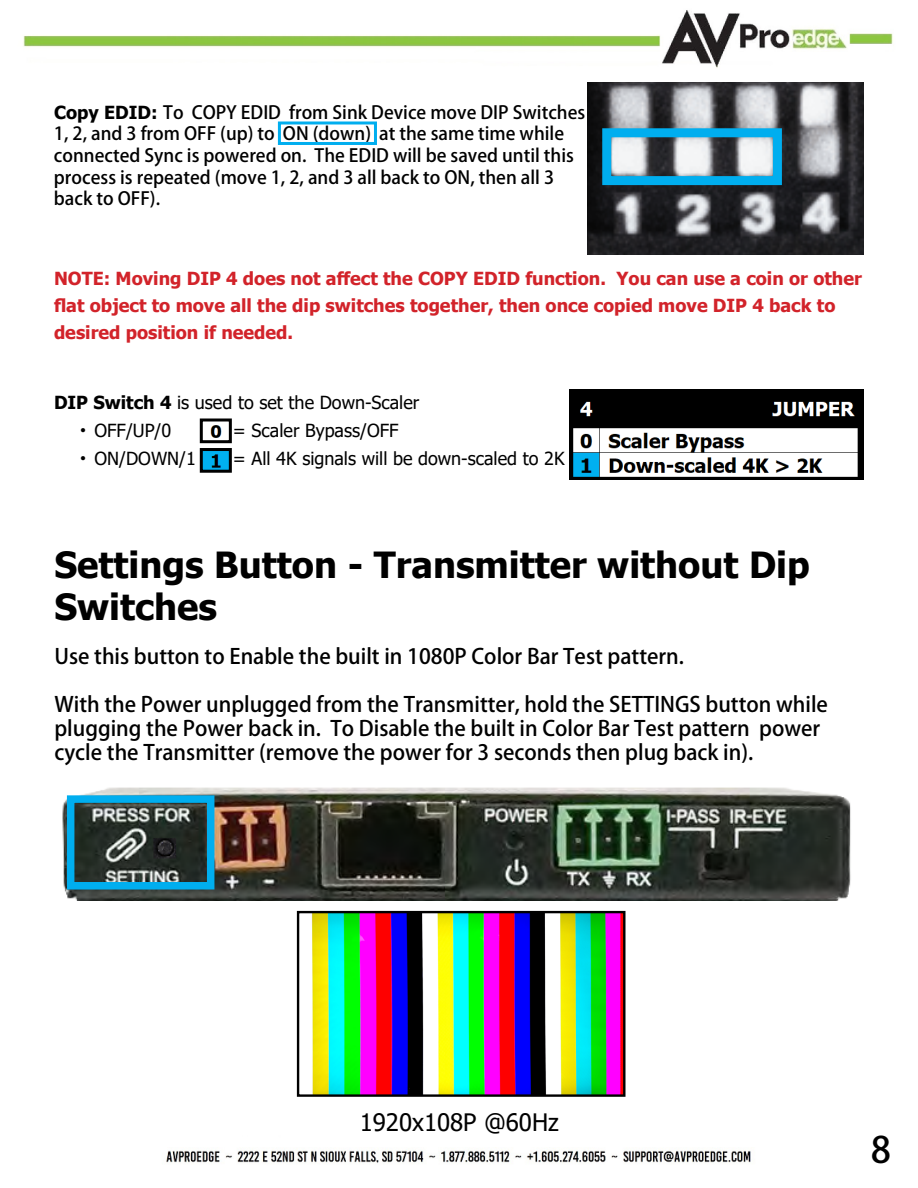
<style>
.page{position:relative;width:918px;height:1188px;background:#fff}
.page>*{position:absolute;margin:0;border:0;box-sizing:border-box;transform-origin:0 0}
.t1{font:700 36px/42px "Tahoma";color:#000}
.t2{font:36px "Adobe Heiti Std";color:#000}
.t3{font:24px "Tahoma";color:#000}
.t4{font:21px/24px "Adobe Heiti Std";color:#000}
.t5{font:18px/21.6px "Adobe Heiti Std";color:#000}
.t6{font:700 18px/27px "Tahoma";color:#d2232a}
.t7{font:18px/27.8px "Tahoma";color:#000}
.s1{font-family:"Tahoma";font-weight:700}
.s2{font-weight:700}
.s3{font-family:"Adobe Heiti Std"}
</style>
<div class="page">
<img style="left:23px;top:10px;width:870px;height:1154px">
<img style="left:59px;top:784px;width:802px;height:117px">
<div style="left:67px;top:795px;width:147px;height:95px;border:8px solid #00aeef"></div>
<img style="left:300px;top:914px;width:322px;height:180px">
<div style="left:297px;top:911px;width:328px;height:186px;border:2px solid #000"></div>
<img style="left:587px;top:82px;width:277px;height:172px">
<div style="left:602px;top:128px;width:180px;height:57px;border:9px solid #00aeef"></div>
<div style="left:278px;top:122px;width:99px;height:23px;border:3px solid #00aeef"></div>
<img style="left:570px;top:390px;width:294px;height:90px">
<img style="left:204px;top:452px;width:24px;height:17px">
<div style="left:200px;top:448px;width:32px;height:25px;border:3px solid #000"></div>
<img style="left:204px;top:422px;width:24px;height:17px">
<div style="left:200px;top:418px;width:32px;height:25px;border:3px solid #000"></div>
<p class="t5" style="left:54px;top:102px;width:533px"><span class="s1">Copy EDID:</span> To COPY EDID from Sink Device move DIP Switches 1, 2, and 3 from OFF (up) to ON (down) at the same time while connected Sync is powered on. The EDID will be saved until this process is repeated (move 1, 2, and 3 all back to ON, then all 3 back to OFF).</p>
<p class="t6" style="left:54px;top:266px;width:810px">NOTE: Moving DIP 4 does not affect the COPY EDID function. You can use a coin or other flat object to move all the dip switches together, then once copied move DIP 4 back to desired position if needed.</p>
<p class="t7" style="left:74px;top:390px;width:347px;text-indent:-20px"><span class="s2">DIP Switch 4</span> is used to set the Down-Scaler <span class="s3">·</span>OFF/UP/0</p>
<p class="t7" style="left:233px;top:417px;width:167px">= Scaler Bypass/OFF</p>
<p class="t7" style="left:74px;top:445px;width:123px"><span class="s3">·</span>ON/DOWN/1</p>
<p class="t7" style="left:233px;top:445px;width:333px">= All 4K signals will be down-scaled to 2K</p>
<h1 class="t1" style="left:54px;top:546px;width:757px">Settings Button - Transmitter without Dip<br>Switches</h1>
<p class="t4" style="left:54px;top:645px;width:631px">Use this button to Enable the built in 1080P Color Bar Test pattern.</p>
<p class="t4" style="left:54px;top:693px;width:775px">With the Power unplugged from the Transmitter, hold the SETTINGS button while plugging the Power back in. To Disable the built in Color Bar Test pattern power cycle the Transmitter (remove the power for 3 seconds then plug back in).</p>
<p class="t3" style="left:360px;top:1106px;width:201px">1920x108P @60Hz</p>
<h1 class="t2" style="left:871px;top:1128px;width:22px">8</h1>
</div>
